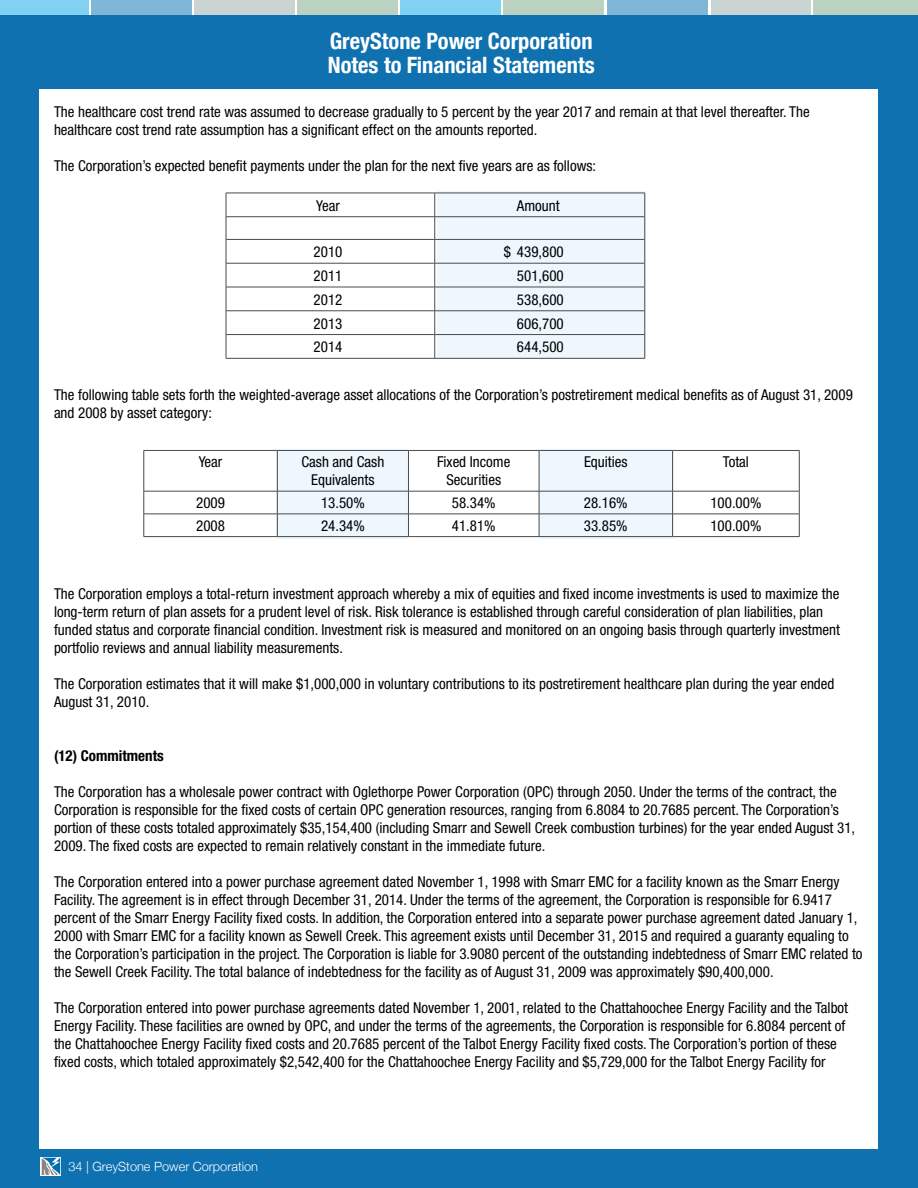
<style>
.page{position:relative;width:918px;height:1188px;background:#fff}
.page>*{position:absolute;margin:0;border:0;box-sizing:border-box;transform-origin:0 0}
.t1{font:700 condensed 22.5px/24px "Helvetica Neue";color:#fff}
.t2{font:condensed 15px/18px "Helvetica Neue LT Std";color:#000}
.t3{font:700 condensed 15px "Helvetica Neue LT Std";color:#000}
.t4{font:300 12.75px "Helvetica Neue";color:#fff}
</style>
<div class="page">
<div style="left:0;top:15px;width:918px;height:1173px;background:#0f71b0"></div>
<div style="left:40px;top:90px;width:838px;height:1059px;background:#fff"></div>
<div style="left:0;top:0;width:88px;height:15px;background:#80d1f2"></div>
<div style="left:91px;top:0;width:100px;height:15px;background:#80b7d7"></div>
<div style="left:194px;top:0;width:101px;height:15px;background:#cad4d3"></div>
<div style="left:298px;top:0;width:100px;height:15px;background:#bbd1c1"></div>
<div style="left:400px;top:0;width:101px;height:15px;background:#80d1f2"></div>
<div style="left:504px;top:0;width:100px;height:15px;background:#bbd1c1"></div>
<div style="left:607px;top:0;width:101px;height:15px;background:#80b7d7"></div>
<div style="left:711px;top:0;width:99px;height:15px;background:#cad4d3"></div>
<div style="left:813px;top:0;width:105px;height:15px;background:#bbd1c1"></div>
<svg style="left:41px;top:1157px;width:20px;height:19px"></svg>
<svg style="left:40px;top:1157px;width:20px;height:18px"></svg>
<div style="left:277px;top:449px;width:131px;height:89px;background:#edf7fd"></div>
<div style="left:539px;top:449px;width:134px;height:89px;background:#edf7fd"></div>
<div style="left:437px;top:191px;width:208px;height:168px;background:#edf7fd"></div>
<hr style="left:144px;top:450px;width:133px;height:1px;background:#4b4b4b">
<hr style="left:144px;top:451px;width:1px;height:40px;background:#4b4b4b">
<hr style="left:277px;top:450px;width:131px;height:1px;background:#4b4b4b">
<hr style="left:277px;top:451px;width:1px;height:40px;background:#4b4b4b">
<hr style="left:408px;top:450px;width:131px;height:1px;background:#4b4b4b">
<hr style="left:408px;top:451px;width:1px;height:40px;background:#4b4b4b">
<hr style="left:539px;top:450px;width:134px;height:1px;background:#4b4b4b">
<hr style="left:539px;top:451px;width:1px;height:40px;background:#4b4b4b">
<hr style="left:673px;top:450px;width:126px;height:1px;background:#4b4b4b">
<hr style="left:672px;top:451px;width:1px;height:40px;background:#4b4b4b">
<hr style="left:799px;top:451px;width:1px;height:40px;background:#4b4b4b">
<hr style="left:144px;top:491px;width:133px;height:1px;background:#4b4b4b">
<hr style="left:277px;top:491px;width:131px;height:1px;background:#4b4b4b">
<hr style="left:408px;top:491px;width:131px;height:1px;background:#4b4b4b">
<hr style="left:539px;top:491px;width:134px;height:1px;background:#4b4b4b">
<hr style="left:673px;top:491px;width:126px;height:1px;background:#4b4b4b">
<hr style="left:144px;top:514px;width:133px;height:1px;background:#4b4b4b">
<svg style="left:144px;top:491px;width:1px;height:45px"></svg>
<hr style="left:277px;top:514px;width:131px;height:1px;background:#4b4b4b">
<svg style="left:277px;top:491px;width:1px;height:45px"></svg>
<hr style="left:408px;top:514px;width:131px;height:1px;background:#4b4b4b">
<svg style="left:408px;top:491px;width:1px;height:45px"></svg>
<hr style="left:539px;top:514px;width:134px;height:1px;background:#4b4b4b">
<svg style="left:539px;top:491px;width:1px;height:45px"></svg>
<hr style="left:673px;top:514px;width:126px;height:1px;background:#4b4b4b">
<svg style="left:672px;top:491px;width:1px;height:45px"></svg>
<svg style="left:799px;top:491px;width:1px;height:45px"></svg>
<hr style="left:144px;top:536px;width:133px;height:1px;background:#4b4b4b">
<hr style="left:277px;top:536px;width:131px;height:1px;background:#4b4b4b">
<hr style="left:408px;top:536px;width:131px;height:1px;background:#4b4b4b">
<hr style="left:539px;top:536px;width:134px;height:1px;background:#4b4b4b">
<hr style="left:673px;top:536px;width:126px;height:1px;background:#4b4b4b">
<hr style="left:226px;top:193px;width:209px;height:1px;background:#4b4b4b">
<hr style="left:435px;top:193px;width:210px;height:1px;background:#4b4b4b">
<hr style="left:226px;top:216px;width:209px;height:1px;background:#4b4b4b">
<hr style="left:435px;top:216px;width:210px;height:1px;background:#4b4b4b">
<hr style="left:226px;top:239px;width:209px;height:1px;background:#4b4b4b">
<hr style="left:435px;top:239px;width:210px;height:1px;background:#4b4b4b">
<hr style="left:226px;top:263px;width:209px;height:1px;background:#4b4b4b">
<hr style="left:435px;top:263px;width:210px;height:1px;background:#4b4b4b">
<hr style="left:226px;top:287px;width:209px;height:1px;background:#4b4b4b">
<hr style="left:435px;top:287px;width:210px;height:1px;background:#4b4b4b">
<hr style="left:226px;top:311px;width:209px;height:1px;background:#4b4b4b">
<hr style="left:435px;top:311px;width:210px;height:1px;background:#4b4b4b">
<hr style="left:226px;top:334px;width:209px;height:1px;background:#4b4b4b">
<svg style="left:226px;top:193px;width:1px;height:165px"></svg>
<hr style="left:435px;top:334px;width:210px;height:1px;background:#4b4b4b">
<svg style="left:435px;top:193px;width:1px;height:165px"></svg>
<svg style="left:645px;top:193px;width:1px;height:165px"></svg>
<hr style="left:226px;top:358px;width:209px;height:1px;background:#4b4b4b">
<hr style="left:435px;top:358px;width:210px;height:1px;background:#4b4b4b">
<h1 class="t1" style="left:328px;top:28px;width:268px">GreyStone Power Corporation<br>Notes to Financial Statements</h1>
<p class="t2" style="left:54px;top:103px;width:757px">The healthcare cost trend rate was assumed to decrease gradually to 5 percent by the year 2017 and remain at that level thereafter. The healthcare cost trend rate assumption has a significant effect on the amounts reported.</p>
<p class="t2" style="left:54px;top:157px;width:544px">The Corporation’s expected benefit payments under the plan for the next five years are as follows:</p>
<p class="t2" style="left:316px;top:196px;width:25px">Year</p>
<p class="t2" style="left:517px;top:196px;width:44px">Amount</p>
<p class="t2" style="left:314px;top:243px;width:30px">2010</p>
<p class="t2" style="left:504px;top:243px;width:62px">$ 439,800</p>
<p class="t2" style="left:314px;top:267px;width:30px">2011</p>
<p class="t2" style="left:517px;top:267px;width:48px">501,600</p>
<p class="t2" style="left:314px;top:290px;width:30px">2012</p>
<p class="t2" style="left:517px;top:290px;width:48px">538,600</p>
<p class="t2" style="left:314px;top:314px;width:30px">2013</p>
<p class="t2" style="left:517px;top:314px;width:48px">606,700</p>
<p class="t2" style="left:314px;top:338px;width:30px">2014</p>
<p class="t2" style="left:517px;top:338px;width:48px">644,500</p>
<p class="t2" style="left:54px;top:385px;width:800px">The following table sets forth the weighted-average asset allocations of the Corporation’s postretirement medical benefits as of August 31, 2009 and 2008 by asset category:</p>
<p class="t2" style="left:199px;top:453px;width:25px">Year</p>
<p class="t2" style="left:302px;top:453px;width:84px;text-align:center">Cash and Cash<br>Equivalents</p>
<p class="t2" style="left:437px;top:453px;width:75px;text-align:center">Fixed Income<br>Securities</p>
<p class="t2" style="left:584px;top:453px;width:45px">Equities</p>
<p class="t2" style="left:723px;top:453px;width:28px">Total</p>
<p class="t2" style="left:196px;top:493px;width:30px">2009</p>
<p class="t2" style="left:321px;top:493px;width:45px">13.50%</p>
<p class="t2" style="left:452px;top:493px;width:45px">58.34%</p>
<p class="t2" style="left:584px;top:493px;width:45px">28.16%</p>
<p class="t2" style="left:710px;top:493px;width:52px">100.00%</p>
<p class="t2" style="left:196px;top:516px;width:30px">2008</p>
<p class="t2" style="left:321px;top:516px;width:45px">24.34%</p>
<p class="t2" style="left:452px;top:516px;width:45px">41.81%</p>
<p class="t2" style="left:584px;top:516px;width:45px">33.85%</p>
<p class="t2" style="left:710px;top:516px;width:52px">100.00%</p>
<p class="t2" style="left:54px;top:585px;width:788px">The Corporation employs a total-return investment approach whereby a mix of equities and fixed income investments is used to maximize the long-term return of plan assets for a prudent level of risk. Risk tolerance is established through careful consideration of plan liabilities, plan funded status and corporate financial condition. Investment risk is measured and monitored on an ongoing basis through quarterly investment portfolio reviews and annual liability measurements.</p>
<p class="t2" style="left:54px;top:675px;width:782px">The Corporation estimates that it will make $1,000,000 in voluntary contributions to its postretirement healthcare plan during the year ended<br>August 31, 2010.</p>
<p class="t3" style="left:54px;top:747px;width:111px">(12) Commitments</p>
<p class="t2" style="left:54px;top:783px;width:803px">The Corporation has a wholesale power contract with Oglethorpe Power Corporation (OPC) through 2050. Under the terms of the contract, the Corporation is responsible for the fixed costs of certain OPC generation resources, ranging from 6.8084 to 20.7685 percent. The Corporation’s portion of these costs totaled approximately $35,154,400 (including Smarr and Sewell Creek combustion turbines) for the year ended August 31, 2009. The fixed costs are expected to remain relatively constant in the immediate future.</p>
<p class="t2" style="left:54px;top:873px;width:810px">The Corporation entered into a power purchase agreement dated November 1, 1998 with Smarr EMC for a facility known as the Smarr Energy Facility. The agreement is in effect through December 31, 2014. Under the terms of the agreement, the Corporation is responsible for 6.9417 percent of the Smarr Energy Facility fixed costs. In addition, the Corporation entered into a separate power purchase agreement dated January 1, 2000 with Smarr EMC for a facility known as Sewell Creek. This agreement exists until December 31, 2015 and required a guaranty equaling to the Corporation’s participation in the project. The Corporation is liable for 3.9080 percent of the outstanding indebtedness of Smarr EMC related to the Sewell Creek Facility. The total balance of indebtedness for the facility as of August 31, 2009 was approximately $90,400,000.</p>
<p class="t2" style="left:54px;top:999px;width:796px">The Corporation entered into power purchase agreements dated November 1, 2001, related to the Chattahoochee Energy Facility and the Talbot Energy Facility. These facilities are owned by OPC, and under the terms of the agreements, the Corporation is responsible for 6.8084 percent of the Chattahoochee Energy Facility fixed costs and 20.7685 percent of the Talbot Energy Facility fixed costs. The Corporation’s portion of these fixed costs, which totaled approximately $2,542,400 for the Chattahoochee Energy Facility and $5,729,000 for the Talbot Energy Facility for</p>
<p class="t4" style="left:68px;top:1159px;width:191px">34 | GreyStone Power Corporation</p>
</div>
